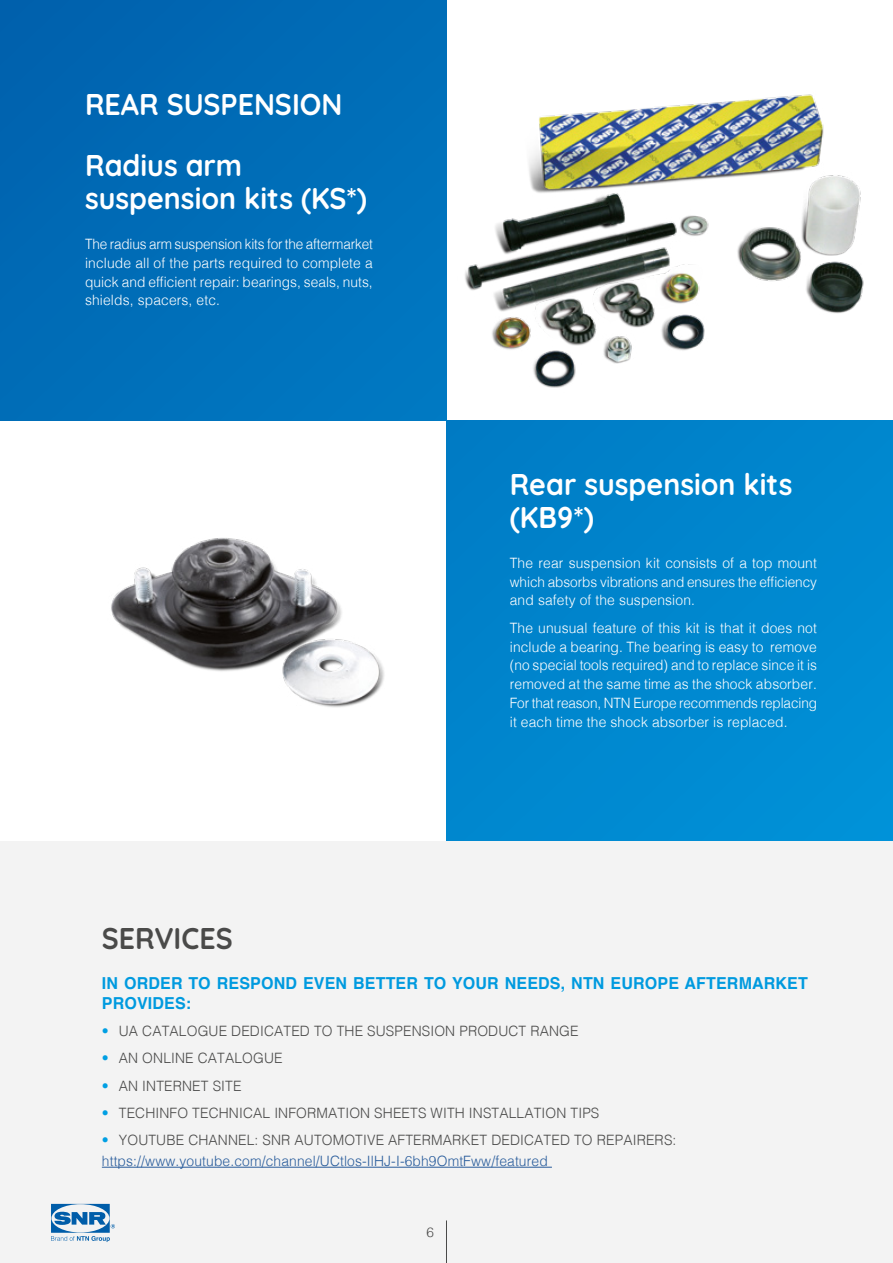
<style>
.page{position:relative;width:893px;height:1263px;background:#fff}
.page>*{position:absolute;margin:0;border:0;box-sizing:border-box;transform-origin:0 0}
.t1{font:300 30px/33px "Quicksand";color:#fff;scale:.95 1}
.t2{font:300 30px "Quicksand";color:#4a4a49;scale:.95 1}
.t3{font:700 16.5px/19.5px "Helvetica";letter-spacing:.01em;color:#009adf}
.t4{font:300 14.25px/18.8px "Helvetica";letter-spacing:.01em;color:#fff;text-align:justify}
.t5{font:300 14.25px/18.8px "Helvetica";letter-spacing:.01em;color:#fff;text-align:justify;scale:.95 1}
.t6{font:300 14.25px "Helvetica";letter-spacing:.01em;color:#4a4a49}
.t7{font:300 14.25px/21px "Helvetica";letter-spacing:.01em;color:#275b9b}
.t8{font:300 13.5px "Helvetica";color:#4a4a49}
.s1{color:#009fe3}
.s2{color:#4a4a49}
</style>
<div class="page">
<div style="left:0;top:0;width:446px;height:420px;background:#006db7"></div>
<div style="left:446px;top:421px;width:447px;height:420px;background:#0087ce"></div>
<div style="left:0;top:841px;width:893px;height:422px;background:#f3f3f3"></div>
<hr style="left:102px;top:1167px;width:450px;height:1px;background:#275b9b">
<img style="left:465px;top:94px;width:399px;height:294px">
<img style="left:111px;top:538px;width:273px;height:170px">
<hr style="left:446px;top:1220px;width:1px;height:43px;background:#4a4a49">
<svg style="left:51px;top:1204px;width:64px;height:38px"></svg>
<h1 class="t1" style="left:85px;top:85px;width:272px">REAR SUSPENSION</h1>
<h1 class="t1" style="left:85px;top:146px;width:298px">Radius arm suspension kits (KS*)</h1>
<p class="t5" style="left:85px;top:234px;width:305px">The radius arm suspension kits for the aftermarket include all of the parts required to complete a quick and efficient repair: bearings, seals, nuts, shields, spacers, etc.</p>
<h1 class="t1" style="left:510px;top:465px;width:299px">Rear suspension kits (KB9*)</h1>
<p class="t4" style="left:510px;top:552px;width:309px">The rear suspension kit consists of a top mount which absorbs vibrations and ensures the efficiency and safety of the suspension.</p>
<p class="t4" style="left:510px;top:617px;width:309px">The unusual feature of this kit is that it does not include a bearing. The bearing is easy to remove (no special tools required) and to replace since it is removed at the same time as the shock absorber.<br>For that reason, NTN Europe recommends replacing it each time the shock absorber is replaced.</p>
<h1 class="t2" style="left:102px;top:915px;width:139px">SERVICES</h1>
<p class="t3" style="left:102px;top:974px;width:707px">IN ORDER TO RESPOND EVEN BETTER TO YOUR NEEDS, NTN EUROPE AFTERMARKET<br>PROVIDES:</p>
<p class="t6" style="left:102px;top:1019px;width:478px"><span class="s1">•</span> UA CATALOGUE DEDICATED TO THE SUSPENSION PRODUCT RANGE</p>
<p class="t6" style="left:102px;top:1046px;width:182px"><span class="s1">•</span> AN ONLINE CATALOGUE</p>
<p class="t6" style="left:102px;top:1073px;width:141px"><span class="s1">•</span> AN INTERNET SITE</p>
<p class="t6" style="left:102px;top:1101px;width:499px"><span class="s1">•</span> TECHINFO TECHNICAL INFORMATION SHEETS WITH INSTALLATION TIPS</p>
<p class="t7" style="left:102px;top:1128px;width:576px"><span class="s1">•</span> <span class="s2">YOUTUBE CHANNEL: SNR AUTOMOTIVE AFTERMARKET DEDICATED TO REPAIRERS: </span>https://www.youtube.com/channel/UCtlos-IlHJ-I-6bh9OmtFww/featured</p>
<p class="t8" style="left:426px;top:1221px;width:9px">6</p>
</div>
